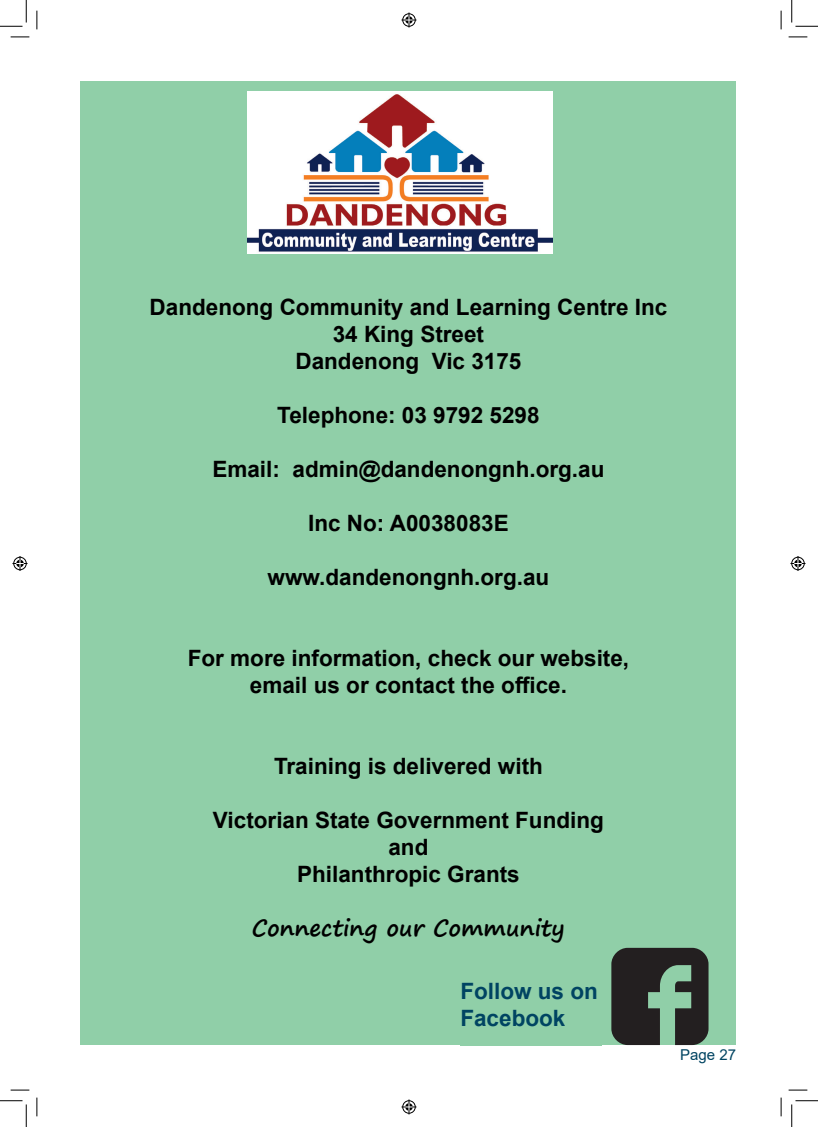
<style>
.page{position:relative;width:818px;height:1127px;background:#fff}
.page>*{position:absolute;margin:0;border:0;box-sizing:border-box;transform-origin:0 0}
.t1{font:700 22.5px "Arial";color:#000}
.t2{font:700 22.5px "Segoe Print";color:#000}
.t3{font:700 22.5px "Arial";color:#004462}
.t4{font:15px "Arial";color:#004462}
</style>
<div class="page">
<div style="left:81px;top:82px;width:655px;height:962px;background:#90cfa8"></div>
<img style="left:247px;top:92px;width:306px;height:161px">
<svg style="left:611px;top:947px;width:97px;height:97px"></svg>
<svg style="left:11px;top:36px;width:18px;height:2px"></svg>
<svg style="left:788px;top:36px;width:19px;height:2px"></svg>
<svg style="left:11px;top:1089px;width:18px;height:1px"></svg>
<svg style="left:788px;top:1089px;width:19px;height:1px"></svg>
<svg style="left:36px;top:11px;width:2px;height:18px"></svg>
<svg style="left:36px;top:1097px;width:2px;height:18px"></svg>
<svg style="left:780px;top:11px;width:2px;height:18px"></svg>
<svg style="left:780px;top:1097px;width:2px;height:18px"></svg>
<svg style="left:0;top:0;width:27px;height:27px"></svg>
<svg style="left:0;top:1100px;width:27px;height:26px"></svg>
<svg style="left:791px;top:0;width:27px;height:27px"></svg>
<svg style="left:791px;top:1100px;width:27px;height:26px"></svg>
<svg style="left:401px;top:13px;width:15px;height:15px"></svg>
<svg style="left:401px;top:1099px;width:15px;height:15px"></svg>
<svg style="left:13px;top:556px;width:15px;height:15px"></svg>
<svg style="left:790px;top:556px;width:15px;height:15px"></svg>
<p class="t1" style="left:150px;top:291px;width:519px">Dandenong Community and Learning Centre Inc</p>
<p class="t1" style="left:333px;top:318px;width:153px">34 King Street</p>
<p class="t1" style="left:295px;top:345px;width:227px">Dandenong Vic 3175</p>
<p class="t1" style="left:277px;top:399px;width:264px">Telephone: 03 9792 5298</p>
<p class="t1" style="left:212px;top:453px;width:393px">Email: admin@dandenongnh.org.au</p>
<p class="t1" style="left:308px;top:507px;width:202px">Inc No: A0038083E</p>
<p class="t1" style="left:268px;top:561px;width:283px">www.dandenongnh.org.au</p>
<p class="t1" style="left:188px;top:642px;width:443px">For more information, check our website,</p>
<p class="t1" style="left:250px;top:669px;width:318px">email us or contact the office.</p>
<p class="t1" style="left:274px;top:750px;width:270px">Training is delivered with</p>
<p class="t1" style="left:213px;top:804px;width:392px">Victorian State Government Funding</p>
<p class="t1" style="left:388px;top:831px;width:42px">and</p>
<p class="t1" style="left:297px;top:858px;width:224px">Philanthropic Grants</p>
<p class="t2" style="left:252px;top:907px;width:314px">Connecting our Community</p>
<p class="t3" style="left:460px;top:975px;width:139px">Follow us on</p>
<p class="t3" style="left:460px;top:1002px;width:107px">Facebook</p>
<p class="t4" style="left:680px;top:1044px;width:57px">Page 27</p>
</div>
